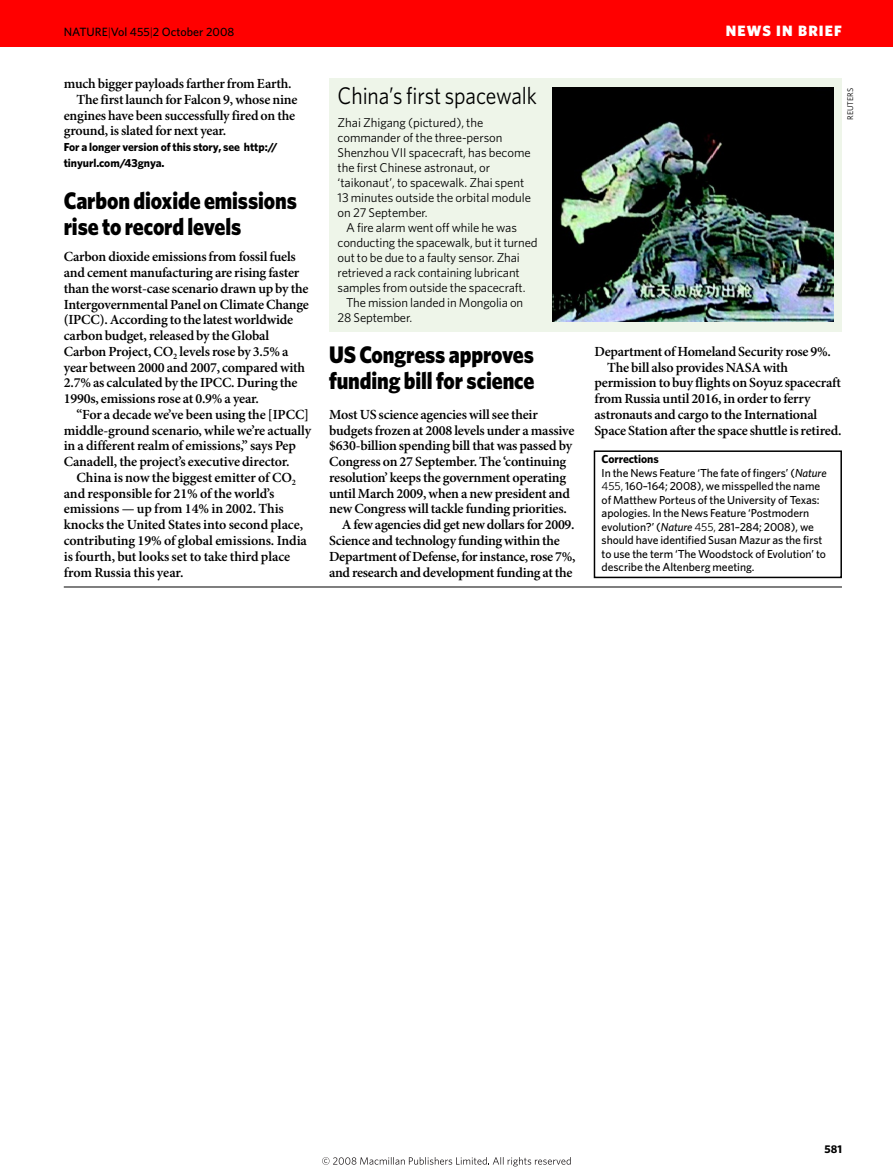
<style>
.page{position:relative;width:893px;height:1174px;background:#fff}
.page>*{position:absolute;margin:0;border:0;box-sizing:border-box;transform-origin:0 0}
.t1{font:900 24px/26.2px "Whitney";letter-spacing:-.005em;color:#000;scale:.9 1}
.t2{font:24px "Whitney";letter-spacing:-.005em;color:#000;scale:.9 1}
.t3{font:900 15px "Whitney";letter-spacing:.075em;color:#fff}
.t4{font:600 13.95px/15.8px "Minion Pro";letter-spacing:-.015em;color:#000}
.t5{font:12.75px/15px "Whitney";letter-spacing:-.01em;color:#000}
.t6{font:500 12px "Whitney";color:#000}
.t7{font:500 11.7px/13.5px "Whitney";letter-spacing:-.005em;color:#000}
.t8{font:700 11.7px/15.8px "Whitney";letter-spacing:-.005em;color:#000}
.t9{font:700 11.25px "Whitney";color:#000}
.t10{font:8.25px "Whitney";color:#000}
.s1{font-weight:300}
.s2{font-weight:700}
.s3{font-style:italic}
.s4{font-weight:400}
</style>
<div class="page">
<div style="left:329px;top:79px;width:513px;height:253px;background:#eef5e9"></div>
<img style="left:553px;top:88px;width:280px;height:234px">
<div style="left:594px;top:450px;width:248px;height:128px;border:2px solid #000"></div>
<div style="left:0;top:0;width:893px;height:47px;background:#f00"></div>
<hr style="left:64px;top:587px;width:778px;height:1px;background:#000">
<svg style="left:322px;top:1157px;width:249px;height:9px"></svg>
<p class="t6" style="left:64px;top:27px;width:172px">NATURE<span class="s1">|</span>Vol 455<span class="s1">|</span>2 October 2008</p>
<p class="t3" style="left:726px;top:25px;width:118px">NEWS IN BRIEF</p>
<p class="t4" style="left:64px;top:77px;width:229px">much bigger payloads farther from Earth.</p>
<p class="t4" style="left:77px;top:93px;width:222px">The first launch for Falcon 9, whose nine</p>
<p class="t4" style="left:64px;top:108px;width:233px">engines have been successfully fired on the</p>
<p class="t4" style="left:64px;top:124px;width:164px">ground, is slated for next year.</p>
<p class="t8" style="left:64px;top:140px;width:215px">For a longer version of this story, see http:// tinyurl.com/43gnya.</p>
<h1 class="t1" style="left:64px;top:189px;width:261px">Carbon dioxide emissions rise to record levels</h1>
<p class="t4" style="left:64px;top:250px;width:247px">Carbon dioxide emissions from fossil fuels and cement manufacturing are rising faster than the worst-case scenario drawn up by the Intergovernmental Panel on Climate Change (IPCC). According to the latest worldwide carbon budget, released by the Global Carbon Project, CO<sub>2</sub> levels rose by 3.5% a year between 2000 and 2007, compared with 2.7% as calculated by the IPCC. During the 1990s, emissions rose at 0.9% a year.</p>
<p class="t4" style="left:64px;top:408px;width:249px;text-indent:13px">“For a decade we’ve been using the [IPCC] middle-ground scenario, while we’re actually in a different realm of emissions,” says Pep Canadell, the project’s executive director.</p>
<p class="t4" style="left:64px;top:471px;width:245px;text-indent:13px">China is now the biggest emitter of CO<sub>2 </sub>and responsible for 21% of the world’s emissions — up from 14% in 2002. This knocks the United States into second place, contributing 19% of global emissions. India is fourth, but looks set to take third place from Russia this year.</p>
<h1 class="t2" style="left:338px;top:87px;width:223px">China’s first spacewalk</h1>
<p class="t5" style="left:338px;top:116px;width:195px">Zhai Zhigang (pictured), the commander of the three-person<br>Shenzhou VII spacecraft, has become the first Chinese astronaut, or ‘taikonaut’, to spacewalk. Zhai spent<br>13 minutes outside the orbital module on 27 September.</p>
<p class="t5" style="left:346px;top:221px;width:172px">A fire alarm went off while he was</p>
<p class="t5" style="left:338px;top:236px;width:202px">conducting the spacewalk, but it turned</p>
<p class="t5" style="left:338px;top:251px;width:184px">out to be due to a faulty sensor. Zhai</p>
<p class="t5" style="left:338px;top:266px;width:184px">retrieved a rack containing lubricant</p>
<p class="t5" style="left:338px;top:281px;width:189px">samples from outside the spacecraft.</p>
<p class="t5" style="left:346px;top:296px;width:179px">The mission landed in Mongolia on</p>
<p class="t5" style="left:338px;top:311px;width:76px">28 September.</p>
<h1 class="t1" style="left:329px;top:343px;width:230px">US Congress approves funding bill for science</h1>
<p class="t4" style="left:329px;top:408px;width:210px">Most US science agencies will see their</p>
<p class="t4" style="left:329px;top:423px;width:247px">budgets frozen at 2008 levels under a massive</p>
<p class="t4" style="left:329px;top:439px;width:245px">$630-billion spending bill that was passed by</p>
<p class="t4" style="left:329px;top:455px;width:239px">Congress on 27 September. The ‘continuing</p>
<p class="t4" style="left:329px;top:471px;width:238px">resolution’ keeps the government operating</p>
<p class="t4" style="left:329px;top:486px;width:242px">until March 2009, when a new president and</p>
<p class="t4" style="left:329px;top:502px;width:239px">new Congress will tackle funding priorities.</p>
<p class="t4" style="left:342px;top:518px;width:234px">A few agencies did get new dollars for 2009.</p>
<p class="t4" style="left:329px;top:534px;width:232px">Science and technology funding within the</p>
<p class="t4" style="left:329px;top:549px;width:248px">Department of Defense, for instance, rose 7%,</p>
<p class="t4" style="left:329px;top:565px;width:245px">and research and development funding at the</p>
<p class="t10" style="left:847px;top:120px;width:34px;rotate:-90deg">REUTERS</p>
<p class="t4" style="left:594px;top:345px;width:238px">Department of Homeland Security rose 9%.</p>
<p class="t4" style="left:607px;top:360px;width:182px">The bill also provides NASA with</p>
<p class="t4" style="left:594px;top:376px;width:248px">permission to buy flights on Soyuz spacecraft</p>
<p class="t4" style="left:594px;top:392px;width:218px">from Russia until 2016, in order to ferry</p>
<p class="t4" style="left:594px;top:408px;width:224px">astronauts and cargo to the International</p>
<p class="t4" style="left:594px;top:423px;width:249px">Space Station after the space shuttle is retired.</p>
<p class="t7" style="left:602px;top:453px;width:227px"><span class="s2">Corrections<br></span>In the News Feature ‘The fate of fingers’ (<span class="s3">Nature </span><span class="s4">455,</span> 160–164; 2008), we misspelled the name of Matthew Porteus of the University of Texas: apologies. In the News Feature ‘Postmodern evolution?’ (<span class="s3">Nature</span> <span class="s4">455,</span> 281–284; 2008), we should have identified Susan Mazur as the first to use the term ‘The Woodstock of Evolution’ to describe the Altenberg meeting.</p>
<p class="t9" style="left:824px;top:1144px;width:19px">581</p>
</div>
